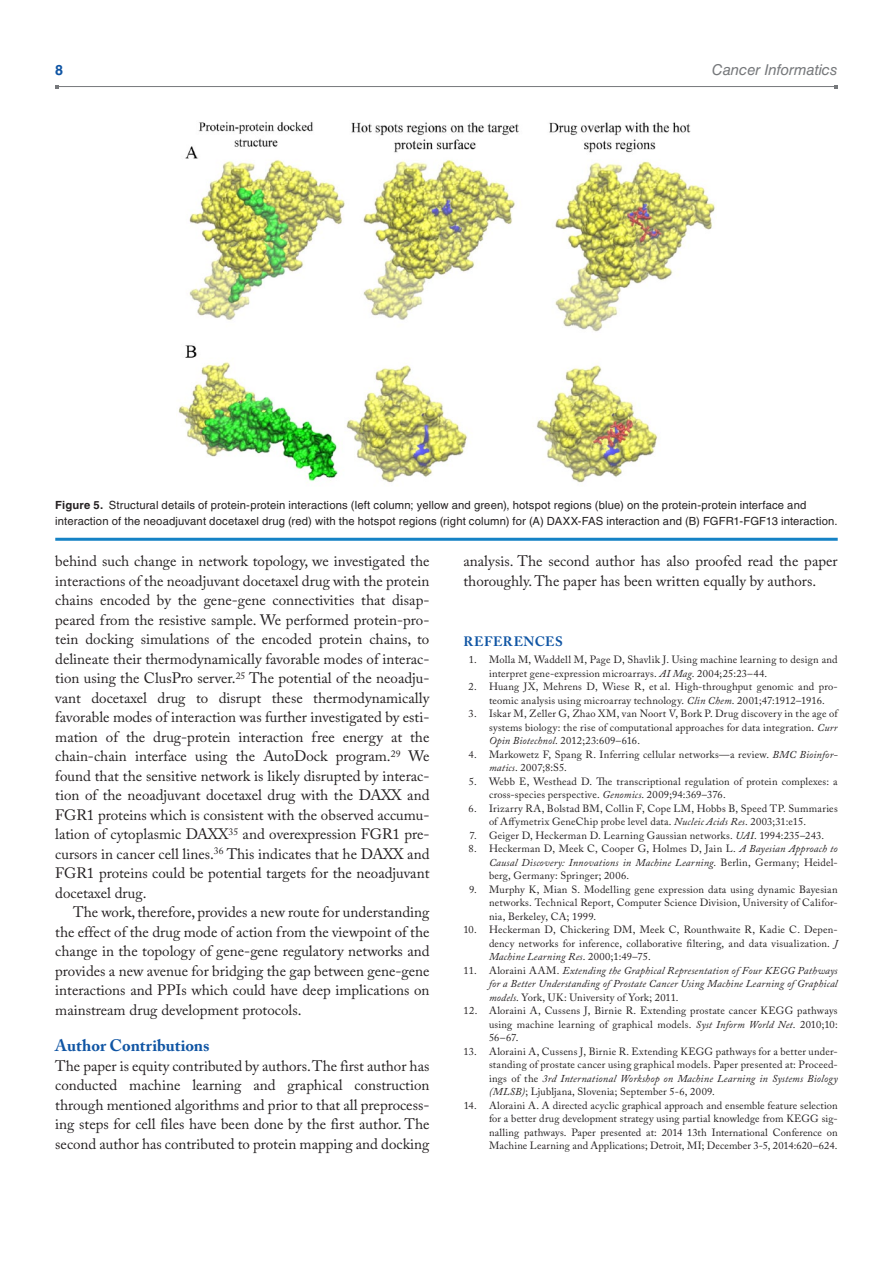
<style>
.page{position:relative;width:893px;height:1263px;background:#fff}
.page>*{position:absolute;margin:0;border:0;box-sizing:border-box;transform-origin:0 0}
.t1{font:700 16.5px "Adobe Caslon Pro";color:#1055a4}
.t2{font:15px/19.5px "Adobe Caslon Pro";color:#231f20;text-align:justify}
.t3{font:italic 15px "Helvetica LT Std";letter-spacing:-.005em;color:#76787b}
.t4{font:700 14.25px "Helvetica LT Std";color:#1055a4}
.t5{font:700 13.5px "Adobe Caslon Pro";letter-spacing:.04em;color:#1055a4}
.t6{font:11.25px/16.5px "Helvetica LT Std";letter-spacing:.015em;color:#231f20}
.t7{font:10.5px/13.5px "Adobe Caslon Pro";letter-spacing:.02em;color:#231f20;text-align:justify}
.t8{font:italic 10.5px/13.5px "Adobe Caslon Pro";letter-spacing:.015em;color:#231f20;text-align:justify}
.s1{font-weight:700}
.s2{font-style:italic}
.s3{font-style:normal}
</style>
<div class="page">
<hr style="left:57px;top:86px;width:779px;height:1px;background:#76787b">
<hr style="left:55px;top:538px;width:783px;height:3px;background:#1582c5">
<img style="left:178px;top:121px;width:537px;height:362px">
<h3 class="t4" style="left:55px;top:61px;width:9px">8</h3>
<h2 class="t3" style="left:712px;top:61px;width:127px">Cancer Informatics</h2>
<p class="t6" style="left:55px;top:496px;width:784px"><span class="s1">Figure 5.</span> Structural details of protein-protein interactions (left column; yellow and green), hotspot regions (blue) on the protein-protein interface and interaction of the neoadjuvant docetaxel drug (red) with the hotspot regions (right column) for (A) DAXX-FAS interaction and (B) FGFR1-FGF13 interaction.</p>
<p class="t2" style="left:55px;top:551px;width:376px">behind such change in network topology, we investigated the interactions of the neoadjuvant docetaxel drug with the protein chains encoded by the gene-gene connectivities that disap&shy;peared from the resistive sample. We performed protein-pro&shy;tein docking simulations of the encoded protein chains, to delineate their thermodynamically favorable modes of interac&shy;tion using the ClusPro server.<sup>25</sup> The potential of the neoadju&shy;vant docetaxel drug to disrupt these thermodynamically favorable modes of interaction was further investigated by esti&shy;mation of the drug-protein interaction free energy at the chain-chain interface using the AutoDock program.<sup>29</sup> We found that the sensitive network is likely disrupted by interac&shy;tion of the neoadjuvant docetaxel drug with the DAXX and FGR1 proteins which is consistent with the observed accumu&shy;lation of cytoplasmic DAXX<sup>35</sup> and overexpression FGR1 pre&shy;cursors in cancer cell lines.<sup>36</sup> This indicates that he DAXX and FGR1 proteins could be potential targets for the neoadjuvant docetaxel drug.</p>
<p class="t2" style="left:55px;top:902px;width:376px;text-indent:18px">The work, therefore, provides a new route for understanding the effect of the drug mode of action from the viewpoint of the change in the topology of gene-gene regulatory networks and provides a new avenue for bridging the gap between gene-gene interactions and PPIs which could have deep implications on mainstream drug development protocols.</p>
<h1 class="t1" style="left:55px;top:1036px;width:156px">Author Contributions</h1>
<p class="t2" style="left:55px;top:1056px;width:376px">The paper is equity contributed by authors. The first author has conducted machine learning and graphical construction through mentioned algorithms and prior to that all preprocess&shy;ing steps for cell files have been done by the first author. The second author has contributed to protein mapping and docking</p>
<h2 class="t2" style="left:463px;top:551px;width:376px">analysis. The second author has also proofed read the paper thoroughly. The paper has been written equally by authors.</h2>
<p class="t5" style="left:463px;top:633px;width:101px">References</p>
<p class="t7" style="left:489px;top:653px;width:350px;text-indent:-20px">1. Molla M, Waddell M, Page D, Shavlik J. Using machine learning to design and interpret gene-expression microarrays. <span class="s2">AI Mag</span>. 2004;25:23–44.</p>
<p class="t7" style="left:489px;top:680px;width:350px;text-indent:-21px">2. Huang JX, Mehrens D, Wiese R, et al. High-throughput genomic and pro&shy;teomic analysis using microarray technology. <span class="s2">Clin Chem</span>. 2001;47:1912–1916.</p>
<p class="t7" style="left:489px;top:707px;width:350px;text-indent:-20px">3. Iskar M, Zeller G, Zhao XM, van Noort V, Bork P. Drug discovery in the age of systems biology: the rise of computational approaches for data integration. <span class="s2">Curr Opin Biotechnol</span>. 2012;23:609–616.</p>
<p class="t7" style="left:489px;top:747px;width:350px;text-indent:-20px">4. Markowetz F, Spang R. Inferring cellular networks—a review. <span class="s2">BMC Bioinfor&shy;matics</span>. 2007;8:S5.</p>
<p class="t7" style="left:489px;top:774px;width:350px;text-indent:-20px">5. Webb E, Westhead D. The transcriptional regulation of protein complexes: a cross-species perspective. <span class="s2">Genomics</span>. 2009;94:369–376.</p>
<p class="t7" style="left:489px;top:801px;width:350px;text-indent:-21px">6. Irizarry RA, Bolstad BM, Collin F, Cope LM, Hobbs B, Speed TP. Summaries of Affymetrix GeneChip probe level data. <span class="s2">Nucleic Acids Res</span>. 2003;31:e15.</p>
<p class="t7" style="left:469px;top:828px;width:356px">7. Geiger D, Heckerman D. Learning Gaussian networks. <span class="s2">UAI</span>. 1994:235–243.</p>
<p class="t7" style="left:489px;top:842px;width:350px;text-indent:-21px">8. Heckerman D, Meek C, Cooper G, Holmes D, Jain L. <span class="s2">A Bayesian Approach to Causal Discovery: Innovations in Machine Learning</span>. Berlin, Germany; Heidel&shy;berg, Germany: Springer; 2006.</p>
<p class="t7" style="left:489px;top:882px;width:350px;text-indent:-20px">9. Murphy K, Mian S. Modelling gene expression data using dynamic Bayesian networks. Technical Report, Computer Science Division, University of Califor&shy;nia, Berkeley, CA; 1999.</p>
<p class="t7" style="left:489px;top:923px;width:350px;text-indent:-26px">10. Heckerman D, Chickering DM, Meek C, Rounthwaite R, Kadie C. Depen&shy;dency networks for inference, collaborative filtering, and data visualization. <span class="s2">J Machine Learning Res</span>. 2000;1:49–75.</p>
<p class="t8" style="left:489px;top:963px;width:350px;text-indent:-25px"><span class="s3">11. Aloraini AAM.</span> Extending the Graphical Representation of Four KEGG Pathways for a Better Understanding of Prostate Cancer Using Machine Learning of Graphical models<span class="s3">. York, UK: University of York; 2011.</span></p>
<p class="t7" style="left:489px;top:1004px;width:350px;text-indent:-26px">12. Aloraini A, Cussens J, Birnie R. Extending prostate cancer KEGG pathways using machine learning of graphical models. <span class="s2">Syst Inform World Net</span>. 2010;10:<br>56–67.</p>
<p class="t7" style="left:489px;top:1044px;width:350px;text-indent:-26px">13. Aloraini A, Cussens J, Birnie R. Extending KEGG pathways for a better under&shy;standing of prostate cancer using graphical models. Paper presented at: Proceed&shy;ings of the <span class="s2">3rd International Workshop on Machine Learning in Systems Biology (MLSB)</span>; Ljubljana, Slovenia; September 5-6, 2009.</p>
<p class="t7" style="left:489px;top:1098px;width:350px;text-indent:-25px">14. Aloraini A. A directed acyclic graphical approach and ensemble feature selection for a better drug development strategy using partial knowledge from KEGG sig&shy;nalling pathways. Paper presented at: 2014 13th International Conference on Machine Learning and Applications; Detroit, MI; December 3-5, 2014:620–624.</p>
</div>
